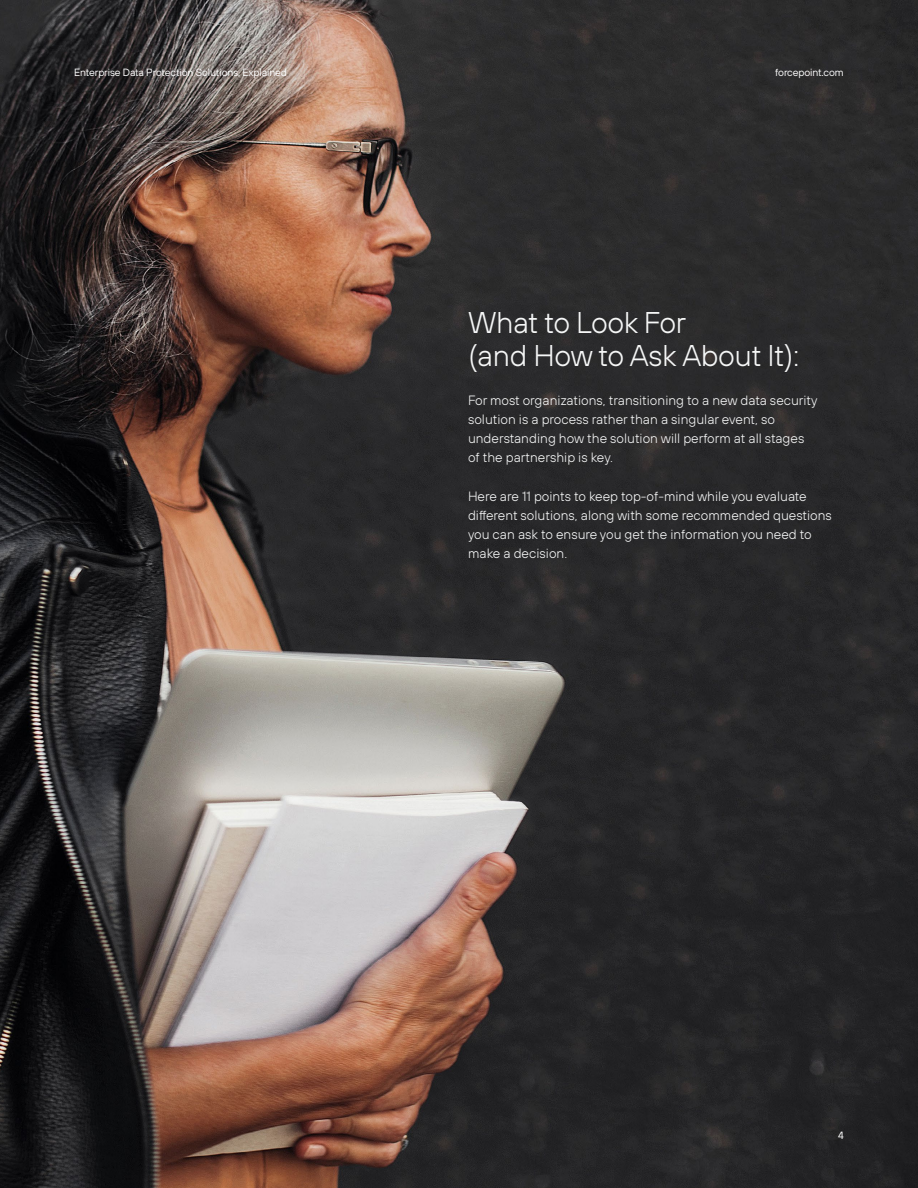
<style>
.page{position:relative;width:918px;height:1188px;background:#fff}
.page>*{position:absolute;margin:0;border:0;box-sizing:border-box;transform-origin:0 0}
.t1{font:300 30px/33px "FP Sans";letter-spacing:-.015em;color:#f5f6f6}
.t2{font:300 13.5px/19.2px "FP Sans";color:#f5f6f6}
.t3{font:10.5px "FP Sans";letter-spacing:-.01em;color:#fff}
</style>
<div class="page">
<img style="left:0;top:0;width:918px;height:1188px">
<p class="t3" style="left:74px;top:66px;width:214px">Enterprise Data Protection Solutions, Explained</p>
<p class="t3" style="left:775px;top:66px;width:70px">forcepoint.com</p>
<h1 class="t1" style="left:468px;top:306px;width:333px">What to Look For<br>(and How to Ask About It):</h1>
<p class="t2" style="left:468px;top:390px;width:351px">For most organizations, transitioning to a new data security solution is a process rather than a singular event, so understanding how the solution will perform at all stages of the partnership is key.</p>
<p class="t2" style="left:468px;top:486px;width:365px">Here are 11 points to keep top-of-mind while you evaluate different solutions, along with some recommended questions you can ask to ensure you get the information you need to make a decision.</p>
<p class="t3" style="left:838px;top:1129px;width:7px">4</p>
</div>
